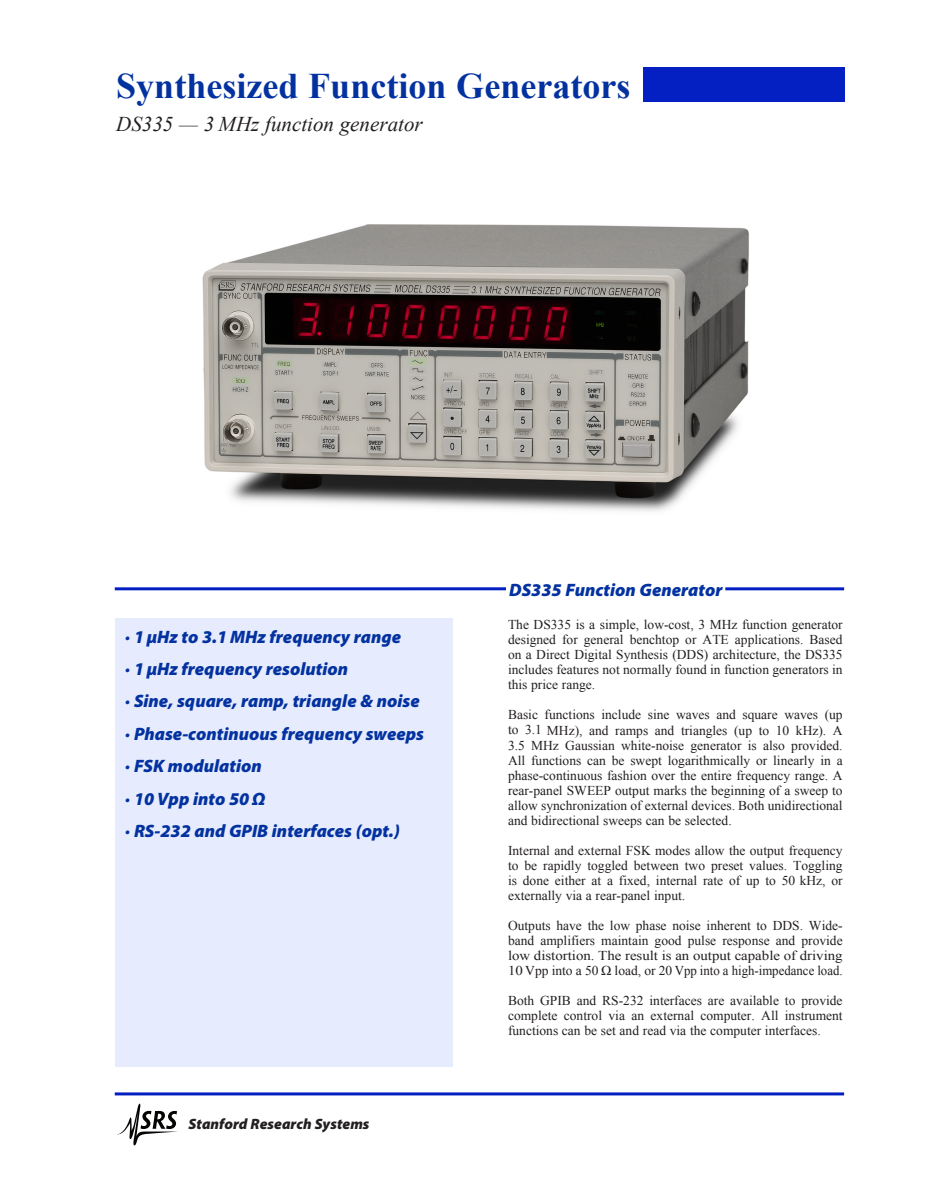
<style>
.page{position:relative;width:932px;height:1202px;background:#fff}
.page>*{position:absolute;margin:0;border:0;box-sizing:border-box;transform-origin:0 0}
.t1{font:700 36px "Times New Roman";color:#0332a0}
.t2{font:italic 21px "Times New Roman";color:#231f20}
.t3{font:italic 900 18px "Myriad Pro";color:#0332a0}
.t4{font:italic 900 15px "Myriad Pro";color:#231f20}
.t5{font:13.5px/15px "Times New Roman";color:#231f20;text-align:justify}
</style>
<div class="page">
<hr style="left:115px;top:1092px;width:729px;height:3px;background:#031fc2">
<svg style="left:117px;top:1103px;width:60px;height:42px"></svg>
<div style="left:115px;top:618px;width:337px;height:449px;background:#e6ecfd"></div>
<hr style="left:115px;top:587px;width:391px;height:3px;background:#031fc2">
<hr style="left:725px;top:587px;width:119px;height:3px;background:#031fc2">
<div style="left:644px;top:68px;width:200px;height:34px;background:#041fc2"></div>
<img style="left:202px;top:224px;width:547px;height:288px">
<p class="t1" style="left:116px;top:61px;width:515px">Synthesized Function Generators</p>
<p class="t2" style="left:116px;top:109px;width:308px">DS335 — 3 MHz function generator</p>
<p class="t3" style="left:125px;top:626px;width:277px">· 1 µHz to 3.1 MHz frequency range</p>
<p class="t3" style="left:125px;top:659px;width:224px">· 1 µHz frequency resolution</p>
<p class="t3" style="left:125px;top:691px;width:296px">· Sine, square, ramp, triangle &amp; noise</p>
<p class="t3" style="left:125px;top:723px;width:300px">· Phase-continuous frequency sweeps</p>
<p class="t3" style="left:125px;top:756px;width:138px">· FSK modulation</p>
<p class="t3" style="left:125px;top:788px;width:141px">· 10Vpp into 50 Ω</p>
<p class="t3" style="left:125px;top:821px;width:276px">· RS-232 and GPIB interfaces (opt.)</p>
<p class="t4" style="left:189px;top:1115px;width:182px">Stanford Research Systems</p>
<p class="t3" style="left:509px;top:579px;width:215px">DS335 Function Generator</p>
<p class="t5" style="left:508px;top:617px;width:336px">The DS335 is a simple, low-cost, 3 MHz function generator designed for general benchtop or ATE applications. Based on a Direct Digital Synthesis (DDS) architecture, the DS335 includes features not normally found in function generators in this price range.</p>
<p class="t5" style="left:508px;top:707px;width:336px">Basic functions include sine waves and square waves (up to 3.1 MHz), and ramps and triangles (up to 10 kHz). A 3.5 MHz Gaussian white-noise generator is also provided.<br>All functions can be swept logarithmically or linearly in a phase-continuous fashion over the entire frequency range. A rear-panel SWEEP output marks the beginning of a sweep to allow synchronization of external devices. Both unidirectional and bidirectional sweeps can be selected.</p>
<p class="t5" style="left:508px;top:842px;width:336px">Internal and external FSK modes allow the output frequency to be rapidly toggled between two preset values. Toggling is done either at a fixed, internal rate of up to 50 kHz, or externally via a rear-panel input.</p>
<p class="t5" style="left:508px;top:917px;width:336px">Outputs have the low phase noise inherent to DDS. Wide&shy;band amplifiers maintain good pulse response and provide low distortion. The result is an output capable of driving 10 Vpp into a 50 Ω load, or 20 Vpp into a high-impedance load.</p>
<p class="t5" style="left:508px;top:992px;width:336px">Both GPIB and RS-232 interfaces are available to provide complete control via an external computer. All instrument functions can be set and read via the computer interfaces.</p>
</div>
